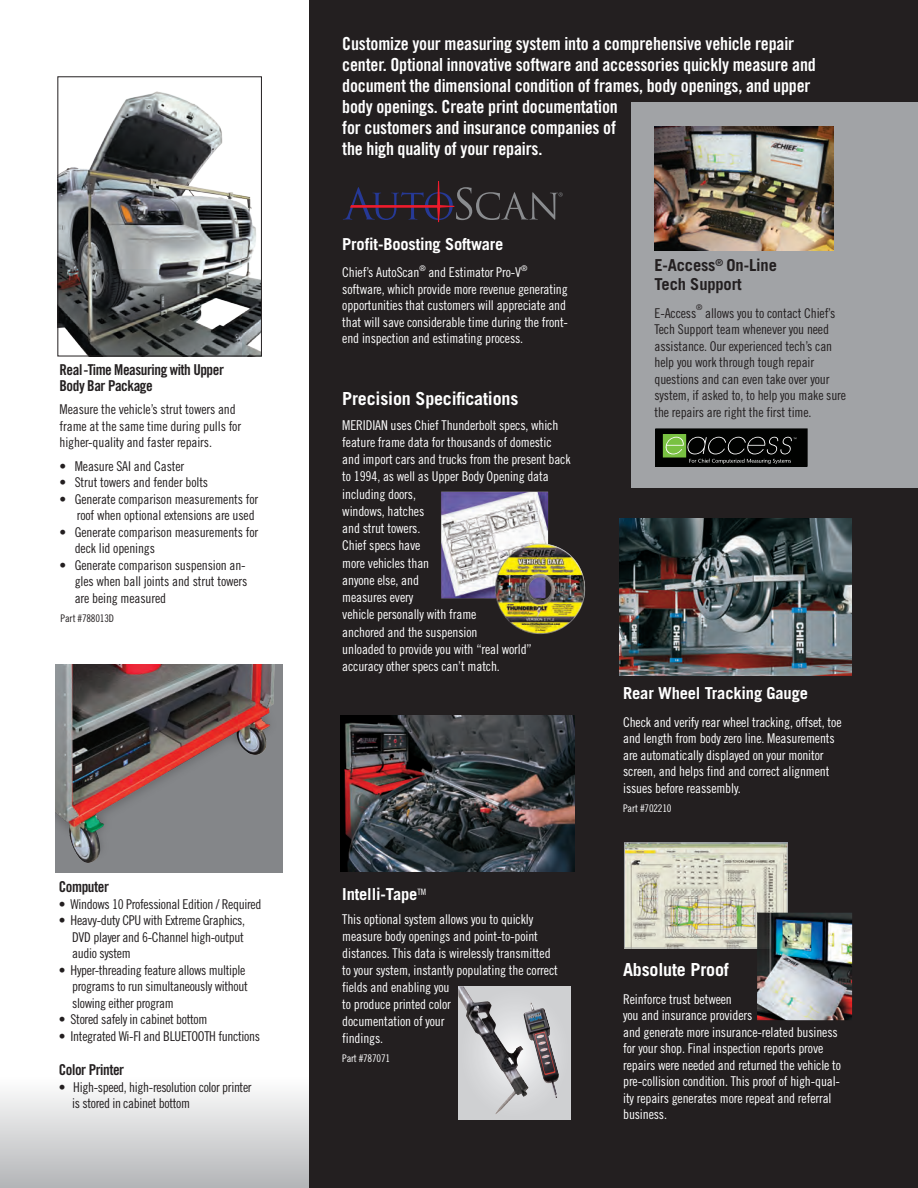
<style>
.page{position:relative;width:918px;height:1188px;background:#fff}
.page>*{position:absolute;margin:0;border:0;box-sizing:border-box;transform-origin:0 0}
.t1{font:18px/21px "Trade Gothic LT Std Bd Cn 20";letter-spacing:-.01em;color:#fff}
.t2{font:700 18px "Trade Gothic LT Std";letter-spacing:-.01em;color:#fff}
.t3{font:700 16.5px "Trade Gothic LT Std";letter-spacing:-.01em;color:#fff}
.t4{font:700 16.5px "Trade Gothic LT Std";letter-spacing:-.01em;color:#231f20}
.t5{font:15px "Trade Gothic LT Std Bd Cn 20";letter-spacing:-.03em;color:#231f20}
.t6{font:13.5px/16.5px "Trade Gothic LT Std Cn 18";letter-spacing:-.01em;color:#fff}
.t7{font:13.5px/16.5px "Trade Gothic LT Std Cn 18";letter-spacing:-.01em;color:#231f20}
.t8{font:10.5px "Trade Gothic LT Std Cn 18";letter-spacing:-.02em;color:#fff}
.t9{font:10.5px "Trade Gothic LT Std Cn 18";letter-spacing:-.02em;color:#231f20}
.t10{font:7.8px "Trade Gothic LT Std Cn 18";color:#231f20}
</style>
<div class="page">
<div style="left:0;top:1078px;width:314px;height:110px;background:linear-gradient(to bottom,#fefefe,#b4b5b8)"></div>
<div style="left:310px;top:0;width:608px;height:1188px;background:#231f20"></div>
<div style="left:632px;top:103px;width:286px;height:385px;background:#a1a3a6"></div>
<svg style="left:343px;top:181px;width:220px;height:42px"></svg>
<img style="left:620px;top:518px;width:232px;height:157px">
<div style="left:458px;top:986px;width:113px;height:133px;background:#cfd0d2"></div>
<img style="left:458px;top:986px;width:66px;height:128px">
<img style="left:524px;top:1003px;width:35px;height:95px">
<img style="left:341px;top:715px;width:233px;height:156px">
<img style="left:60px;top:91px;width:200px;height:263px">
<div style="left:58px;top:77px;width:204px;height:279px;border:1px solid #231f20"></div>
<img style="left:55px;top:664px;width:227px;height:209px">
<img style="left:441px;top:491px;width:108px;height:108px">
<img style="left:491px;top:541px;width:95px;height:93px">
<img style="left:626px;top:844px;width:160px;height:102px">
<div style="left:624px;top:842px;width:164px;height:106px;border:1px solid #a0a2a3"></div>
<img style="left:757px;top:913px;width:95px;height:107px">
<div style="left:656px;top:429px;width:151px;height:37px;background:#010201"></div>
<div style="left:663px;top:435px;width:23px;height:22px;border:1px solid #79c142"></div>
<svg style="left:665px;top:437px;width:131px;height:27px"></svg>
<img style="left:655px;top:126px;width:179px;height:125px">
<p class="t5" style="left:60px;top:361px;width:166px">Real-Time Measuring with Upper</p>
<p class="t5" style="left:60px;top:377px;width:95px">Body Bar Package</p>
<p class="t7" style="left:60px;top:401px;width:183px">Measure the vehicle’s strut towers and frame at the same time during pulls for higher-quality and faster repairs.</p>
<p class="t7" style="left:60px;top:457px;width:126px">• Measure SAI and Caster</p>
<p class="t7" style="left:60px;top:474px;width:150px">• Strut towers and fender bolts</p>
<p class="t7" style="left:60px;top:490px;width:200px">• Generate comparison measurements for</p>
<p class="t7" style="left:77px;top:507px;width:179px">roof when optional extensions are used</p>
<p class="t7" style="left:75px;top:523px;width:185px;text-indent:-15px">• Generate comparison measurements for deck lid openings</p>
<p class="t7" style="left:75px;top:556px;width:174px;text-indent:-15px">• Generate comparison suspension an&shy;gles when ball joints and strut towers are being measured</p>
<p class="t9" style="left:61px;top:612px;width:55px">Part #788013D</p>
<p class="t5" style="left:59px;top:878px;width:52px">Computer</p>
<p class="t7" style="left:59px;top:895px;width:204px">• Windows 10 Professional Edition / Required</p>
<p class="t7" style="left:59px;top:912px;width:188px">• Heavy-duty CPU with Extreme Graphics,</p>
<p class="t7" style="left:72px;top:928px;width:173px">DVD player and 6-Channel high-output</p>
<p class="t7" style="left:72px;top:945px;width:60px">audio system</p>
<p class="t7" style="left:59px;top:961px;width:188px">• Hyper-threading feature allows multiple</p>
<p class="t7" style="left:72px;top:978px;width:177px">programs to run simultaneously without</p>
<p class="t7" style="left:72px;top:994px;width:103px">slowing either program</p>
<p class="t7" style="left:59px;top:1011px;width:150px">• Stored safely in cabinet bottom</p>
<p class="t7" style="left:59px;top:1027px;width:203px">• Integrated Wi-FI and BLUETOOTH functions</p>
<p class="t5" style="left:59px;top:1061px;width:67px">Color Printer</p>
<p class="t7" style="left:59px;top:1078px;width:194px">• High-speed, high-resolution color printer</p>
<p class="t7" style="left:72px;top:1095px;width:119px">is stored in cabinet bottom</p>
<p class="t1" style="left:342px;top:33px;width:475px">Customize your measuring system into a comprehensive vehicle repair center. Optional innovative software and accessories quickly measure and document the dimensional condition of frames, body openings, and upper body openings. Create print documentation</p>
<p class="t1" style="left:342px;top:117px;width:275px">for customers and insurance companies of</p>
<p class="t1" style="left:342px;top:138px;width:202px">the high quality of your repairs.</p>
<p class="t3" style="left:342px;top:234px;width:163px">Profit-Boosting Software</p>
<p class="t6" style="left:342px;top:264px;width:227px">Chief’s AutoScan<sup>®</sup> and Estimator Pro-V<sup>® </sup>software, which provide more revenue generating opportunities that customers will appreciate and that will save considerable time during the front&shy;end inspection and estimating process.</p>
<p class="t2" style="left:342px;top:387px;width:178px">Precision Specifications</p>
<p class="t6" style="left:342px;top:416px;width:218px">MERIDIAN uses Chief Thunderbolt specs, which</p>
<p class="t6" style="left:342px;top:434px;width:211px">feature frame data for thousands of domestic</p>
<p class="t6" style="left:342px;top:451px;width:230px">and import cars and trucks from the present back</p>
<p class="t6" style="left:342px;top:468px;width:208px">to 1994, as well as Upper Body Opening data</p>
<p class="t6" style="left:342px;top:485px;width:75px">including doors,</p>
<p class="t6" style="left:342px;top:503px;width:83px">windows, hatches</p>
<p class="t6" style="left:342px;top:520px;width:80px">and strut towers.</p>
<p class="t6" style="left:342px;top:537px;width:80px">Chief specs have</p>
<p class="t6" style="left:342px;top:554px;width:88px">more vehicles than</p>
<p class="t6" style="left:342px;top:572px;width:78px">anyone else, and</p>
<p class="t6" style="left:342px;top:589px;width:72px">measures every</p>
<p class="t6" style="left:342px;top:606px;width:136px">vehicle personally with frame</p>
<p class="t6" style="left:342px;top:623px;width:137px">anchored and the suspension</p>
<p class="t6" style="left:342px;top:641px;width:191px">unloaded to provide you with “real world”</p>
<p class="t6" style="left:342px;top:658px;width:159px">accuracy other specs can’t match.</p>
<p class="t3" style="left:342px;top:884px;width:85px">Intelli-Tape<sup>TM</sup></p>
<p class="t6" style="left:342px;top:911px;width:192px">This optional system allows you to quickly</p>
<p class="t6" style="left:342px;top:928px;width:197px">measure body openings and point-to-point</p>
<p class="t6" style="left:342px;top:945px;width:210px">distances. This data is wirelessly transmitted</p>
<p class="t6" style="left:342px;top:962px;width:217px">to your system, instantly populating the correct</p>
<p class="t6" style="left:342px;top:979px;width:109px">fields and enabling you</p>
<p class="t6" style="left:342px;top:996px;width:110px">to produce printed color</p>
<p class="t6" style="left:342px;top:1013px;width:104px">documentation of your</p>
<p class="t6" style="left:342px;top:1030px;width:42px">findings.</p>
<p class="t8" style="left:342px;top:1052px;width:49px">Part #787071</p>
<p class="t4" style="left:654px;top:255px;width:124px">E-Access<sup>®</sup> On-Line</p>
<p class="t4" style="left:654px;top:274px;width:89px">Tech Support</p>
<p class="t7" style="left:654px;top:304px;width:43px">E-Access</p>
<p class="t10" style="left:696px;top:303px;width:8px">®</p>
<p class="t7" style="left:654px;top:304px;width:193px;text-indent:51px">allows you to contact Chief’s Tech Support team whenever you need assistance. Our experienced tech’s can help you work through tough repair questions and can even take over your system, if asked to, to help you make sure the repairs are right the first time.</p>
<p class="t3" style="left:623px;top:683px;width:186px">Rear Wheel Tracking Gauge</p>
<p class="t6" style="left:623px;top:713px;width:220px">Check and verify rear wheel tracking, offset, toe and length from body zero line. Measurements are automatically displayed on your monitor screen, and helps find and correct alignment issues before reassembly.</p>
<p class="t8" style="left:623px;top:802px;width:50px">Part #702210</p>
<p class="t2" style="left:623px;top:959px;width:107px">Absolute Proof</p>
<p class="t6" style="left:623px;top:991px;width:110px">Reinforce trust between</p>
<p class="t6" style="left:623px;top:1007px;width:131px">you and insurance providers</p>
<p class="t6" style="left:623px;top:1024px;width:219px">and generate more insurance-related business for your shop. Final inspection reports prove repairs were needed and returned the vehicle to pre-collision condition. This proof of high-qual&shy;ity repairs generates more repeat and referral business.</p>
</div>
